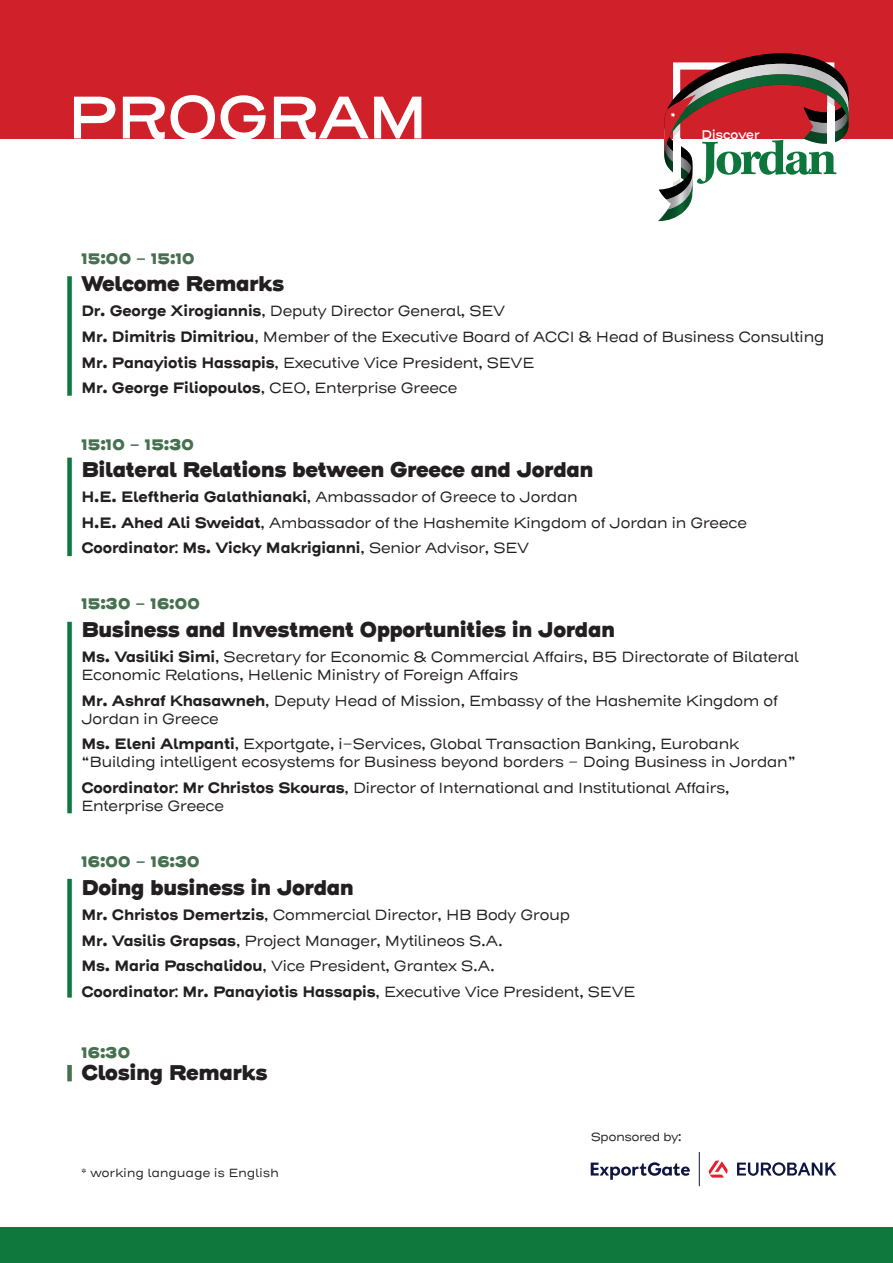
<style>
.page{position:relative;width:893px;height:1263px;background:#fff}
.page>*{position:absolute;margin:0;border:0;box-sizing:border-box;transform-origin:0 0}
.t1{font:600 60.3px "Henderson Sans Basic";letter-spacing:-.065em;color:#fff}
.t2{font:700 50.85px "Kepler Std";letter-spacing:-.07em;color:#0e753c}
.t3{font:900 21px "Henderson Sans Basic";letter-spacing:-.05em;color:#231f20}
.t4{font:15px/25.5px "Henderson Sans Basic";letter-spacing:-.05em;color:#231f20}
.t5{font:900 15px "Henderson Sans Basic";letter-spacing:-.025em;color:#467050}
.t6{font:600 12.6px "Henderson Sans Basic";letter-spacing:-.05em;color:#fff}
.t7{font:12px "Henderson Sans Basic";letter-spacing:-.025em;color:#231f20}
.t8{font:12px "Henderson Sans Basic";letter-spacing:-.05em;color:#231f20}
.s1{font-weight:700}
</style>
<div class="page">
<div style="left:0;top:0;width:893px;height:138px;background:#d02029"></div>
<div style="left:0;top:1227px;width:893px;height:36px;background:#0e783d"></div>
<div style="left:67px;top:276px;width:5px;height:120px;background:#0e783d"></div>
<div style="left:67px;top:458px;width:5px;height:98px;background:#0e783d"></div>
<div style="left:67px;top:622px;width:5px;height:191px;background:#0e783d"></div>
<div style="left:67px;top:879px;width:5px;height:118px;background:#0e783d"></div>
<div style="left:67px;top:1065px;width:5px;height:16px;background:#467050"></div>
<svg style="left:658px;top:53px;width:190px;height:169px"></svg>
<hr style="left:699px;top:1152px;width:1px;height:34px;background:#0e1541">
<svg style="left:709px;top:1160px;width:19px;height:17px"></svg>
<svg style="left:737px;top:1162px;width:99px;height:14px"></svg>
<svg style="left:591px;top:1162px;width:99px;height:18px"></svg>
<h1 class="t1" style="left:66px;top:79px;width:365px">PROGRAM</h1>
<p class="t5" style="left:81px;top:248px;width:115px">15:00 – 15:10</p>
<p class="t6" style="left:701px;top:127px;width:60px">Discover</p>
<h2 class="t2" style="left:701px;top:129px;width:138px">Jordan</h2>
<h3 class="t3" style="left:81px;top:269px;width:205px">Welcome Remarks</h3>
<p class="t4" style="left:81px;top:299px;width:745px"><span class="s1">Dr. George Xirogiannis</span>, Deputy Director General, SEV<br><span class="s1">Mr. Dimitris Dimitriou</span>, Member of the Executive Board of ACCI &amp; Head of Business Consulting <span class="s1">Mr. Panayiotis Hassapis</span>, Executive Vice President, SEVE<br><span class="s1">Mr. George Filiopoulos</span>, CEO, Enterprise Greece</p>
<p class="t5" style="left:81px;top:434px;width:115px">15:10 – 15:30</p>
<h3 class="t3" style="left:81px;top:454px;width:514px">Bilateral Relations between Greece and Jordan</h3>
<p class="t4" style="left:81px;top:485px;width:668px"><span class="s1">H.E. Eleftheria Galathianaki</span>, Ambassador of Greece to Jordan<br><span class="s1">H.E. Ahed Ali Sweidat</span>, Ambassador of the Hashemite Kingdom of Jordan in Greece<br><span class="s1">Coordinator</span>: <span class="s1">Ms. Vicky Makrigianni</span>, Senior Advisor, SEV</p>
<p class="t5" style="left:81px;top:593px;width:121px">15:30 – 16:00</p>
<h3 class="t3" style="left:81px;top:615px;width:536px">Business and Investment Opportunities in Jordan</h3>
<p class="t4" style="left:81px;top:649px;width:720px;line-height:18px"><span class="s1">Ms. Vasiliki Simi</span>, Secretary for Economic &amp; Commercial Affairs, B5 Directorate of Bilateral<br>Economic Relations, Hellenic Ministry of Foreign Affairs</p>
<p class="t4" style="left:81px;top:692px;width:698px;line-height:18px"><span class="s1">Mr. Ashraf Khasawneh</span>, Deputy Head of Mission, Embassy of the Hashemite Kingdom of<br>Jordan in Greece</p>
<p class="t4" style="left:81px;top:736px;width:717px;line-height:18px"><span class="s1">Ms. Eleni Almpanti</span>, Exportgate, i-Services, Global Transaction Banking, Eurobank “Building intelligent ecosystems for Business beyond borders - Doing Business in Jordan”</p>
<p class="t4" style="left:81px;top:779px;width:650px;line-height:18px"><span class="s1">Coordinator</span>: <span class="s1">Mr Christos Skouras</span>, Director of International and Institutional Affairs,<br>Enterprise Greece</p>
<p class="t5" style="left:81px;top:851px;width:120px">16:00 – 16:30</p>
<h3 class="t3" style="left:81px;top:872px;width:275px">Doing business in Jordan</h3>
<p class="t4" style="left:81px;top:903px;width:556px"><span class="s1">Mr. Christos Demertzis</span>, Commercial Director, HB Body Group<br><span class="s1">Mr. Vasilis Grapsas</span>, Project Manager, Mytilineos S.A.<br><span class="s1">Ms. Maria Paschalidou</span>, Vice President, Grantex S.A.<br><span class="s1">Coordinator</span>: <span class="s1">Mr. Panayiotis Hassapis</span>, Executive Vice President, SEVE</p>
<p class="t5" style="left:81px;top:1042px;width:51px">16:30</p>
<h3 class="t3" style="left:81px;top:1058px;width:188px">Closing Remarks</h3>
<p class="t7" style="left:81px;top:1166px;width:199px">* working language is English</p>
<p class="t8" style="left:591px;top:1129px;width:92px">Sponsored by:</p>
</div>
